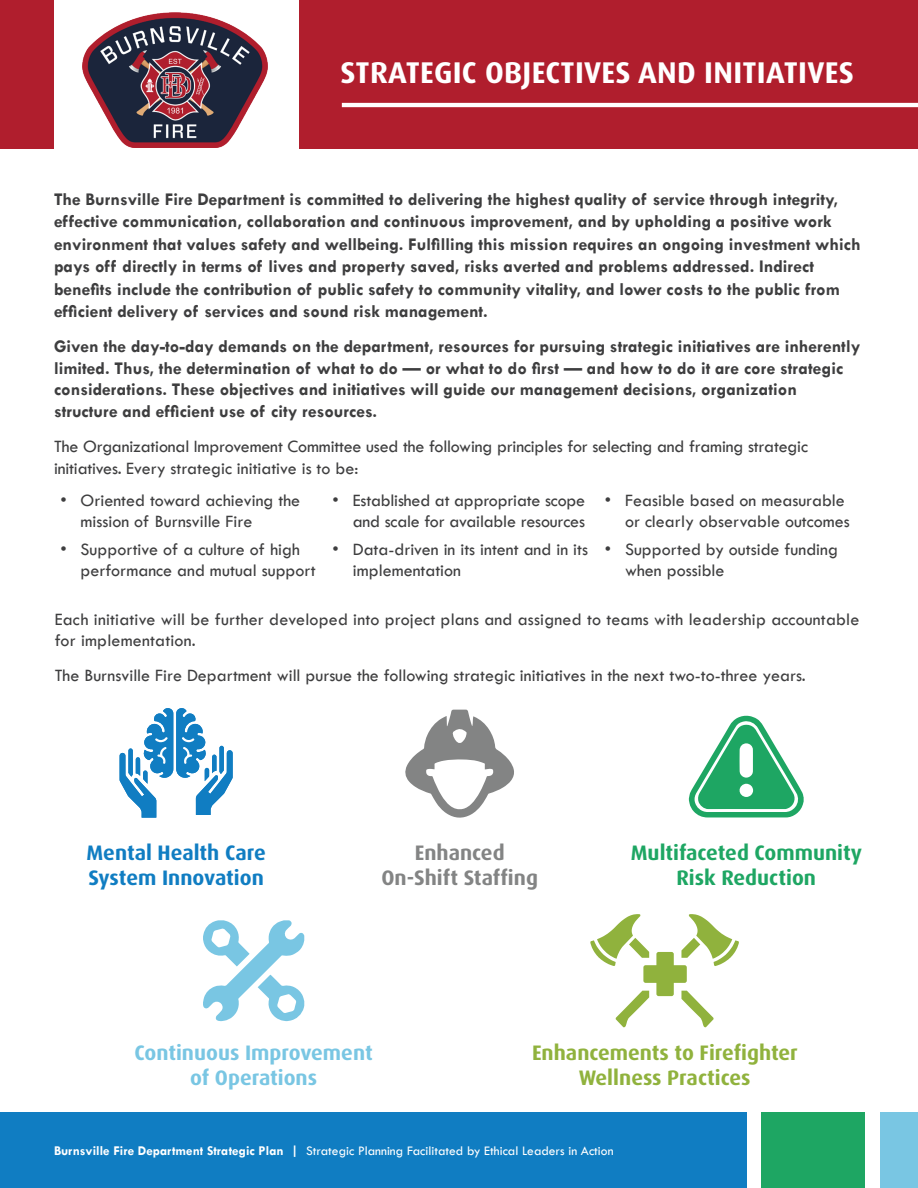
<style>
.page{position:relative;width:918px;height:1188px;background:#fff}
.page>*{position:absolute;margin:0;border:0;box-sizing:border-box;transform-origin:0 0}
.t1{font:700 30px "Dax OT";letter-spacing:.01em;color:#fff}
.t2{font:700 21px/25.2px "Dax OT";color:#90b23d;text-align:center}
.t3{font:700 21px/25.2px "Dax OT";color:#1ea663;text-align:center}
.t4{font:700 21px/25.2px "Dax OT";color:#79c6e3;text-align:center}
.t5{font:700 21px/25.2px "Dax OT";color:#107dc2}
.t6{font:700 21px/25.2px "Dax OT";color:#838484;text-align:center}
.t7{font:700 18px/22.5px "Tw Cen";color:#3e3e3f}
.t8{font:18px/21px "Tw Cen";color:#3e3e3f}
.t9{font:13.5px "Tw Cen";color:#fff}
.s1{font-weight:700}
</style>
<div class="page">
<div style="left:299px;top:0;width:619px;height:148px;background:#b01e2d"></div>
<div style="left:0;top:1112px;width:747px;height:76px;background:#107dc2"></div>
<div style="left:880px;top:1112px;width:38px;height:76px;background:#79c6e3"></div>
<div style="left:762px;top:1112px;width:103px;height:76px;background:#1ea663"></div>
<div style="left:0;top:0;width:54px;height:148px;background:#b01e2d"></div>
<svg style="left:203px;top:920px;width:101px;height:101px"></svg>
<svg style="left:590px;top:914px;width:149px;height:114px"></svg>
<svg style="left:405px;top:710px;width:109px;height:108px"></svg>
<svg style="left:689px;top:715px;width:115px;height:103px"></svg>
<img style="left:82px;top:13px;width:186px;height:135px">
<hr style="left:342px;top:103px;width:576px;height:4px;background:#fff">
<svg style="left:120px;top:708px;width:113px;height:110px"></svg>
<h1 class="t1" style="left:340px;top:54px;width:515px">STRATEGIC OBJECTIVES AND INITIATIVES</h1>
<p class="t7" style="left:54px;top:187px;width:808px">The Burnsville Fire Department is committed to delivering the highest quality of service through integrity, effective communication, collaboration and continuous improvement, and by upholding a positive work environment that values safety and wellbeing. Fulfilling this mission requires an ongoing investment which pays off directly in terms of lives and property saved, risks averted and problems addressed. Indirect benefits include the contribution of public safety to community vitality, and lower costs to the public from efficient delivery of services and sound risk management.</p>
<p class="t7" style="left:54px;top:335px;width:808px;line-height:21.6px">Given the day-to-day demands on the department, resources for pursuing strategic initiatives are inherently limited. Thus, the determination of what to do — or what to do first — and how to do it are core strategic considerations. These objectives and initiatives will guide our management decisions, organization structure and efficient use of city resources.</p>
<p class="t8" style="left:54px;top:436px;width:756px;line-height:21.6px">The Organizational Improvement Committee used the following principles for selecting and framing strategic initiatives. Every strategic initiative is to be:</p>
<p class="t8" style="left:81px;top:490px;width:221px;text-indent:-20px">• Oriented toward achieving the mission of Burnsville Fire</p>
<p class="t8" style="left:81px;top:539px;width:237px;text-indent:-20px">• Supportive of a culture of high performance and mutual support</p>
<p class="t8" style="left:333px;top:490px;width:254px;text-align:right">• Established at appropriate scope and scale for available resources</p>
<p class="t8" style="left:353px;top:539px;width:237px;text-indent:-20px">• Data-driven in its intent and in its implementation</p>
<p class="t8" style="left:605px;top:490px;width:246px;text-align:right">• Feasible based on measurable or clearly observable outcomes</p>
<p class="t8" style="left:625px;top:539px;width:214px;text-indent:-20px">• Supported by outside funding when possible</p>
<p class="t8" style="left:55px;top:608px;width:806px;line-height:21.6px">Each initiative will be further developed into project plans and assigned to teams with leadership accountable for implementation.</p>
<p class="t8" style="left:55px;top:665px;width:753px">The Burnsville Fire Department will pursue the following strategic initiatives in the next two-to-three years.</p>
<p class="t5" style="left:87px;top:840px;width:181px">Mental Health Care<br>System Innovation</p>
<p class="t6" style="left:381px;top:840px;width:158px">Enhanced<br>On-Shift Staffing</p>
<p class="t3" style="left:631px;top:840px;width:233px">Multifaceted Community<br>Risk Reduction</p>
<p class="t4" style="left:135px;top:1040px;width:240px">Continuous Improvement of Operations</p>
<p class="t2" style="left:532px;top:1040px;width:267px">Enhancements to Firefighter<br>Wellness Practices</p>
<p class="t9" style="left:54px;top:1142px;width:561px"><span class="s1">Burnsville Fire Department Strategic Plan |</span> Strategic Planning Facilitated by Ethical Leaders in Action</p>
</div>
